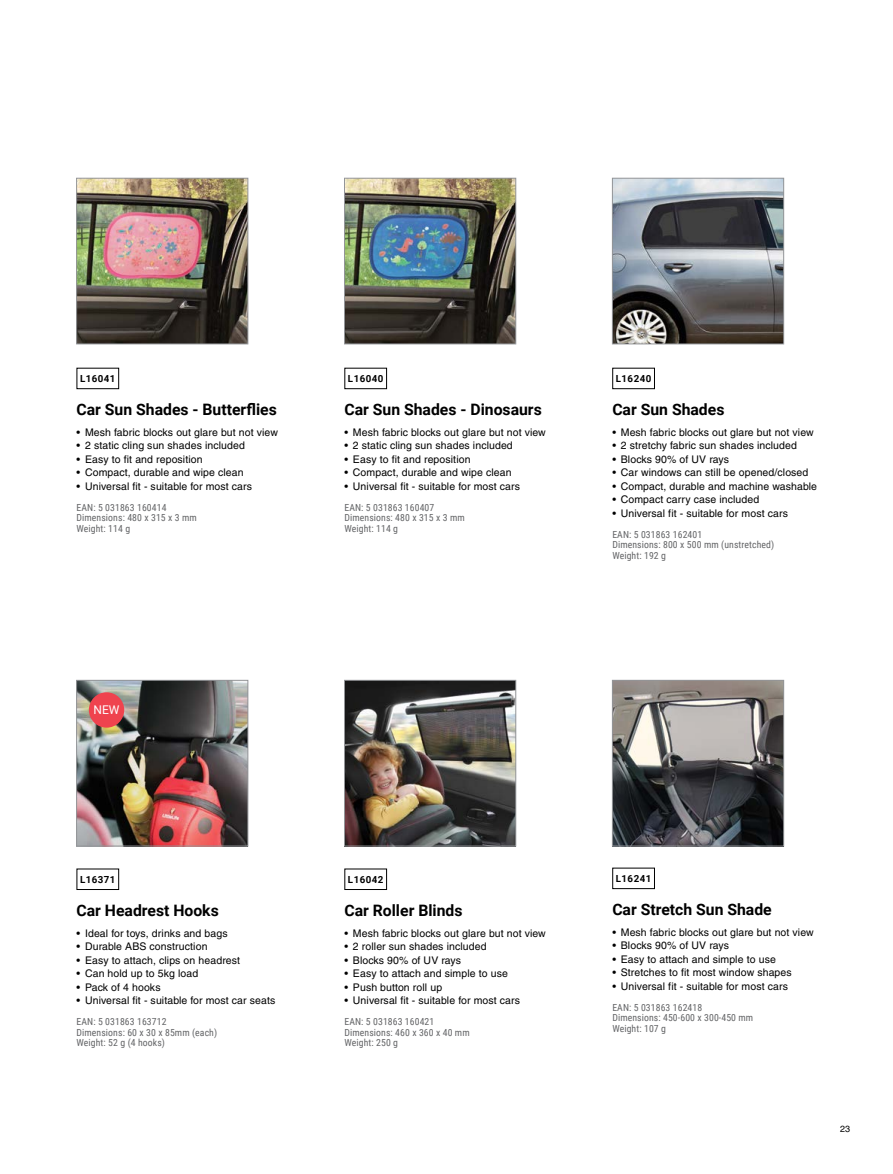
<style>
.page{position:relative;width:893px;height:1174px;background:#fff}
.page>*{position:absolute;margin:0;border:0;box-sizing:border-box;transform-origin:0 0}
.t1{font:700 15.75px "Roboto";color:#000}
.t2{font:12px "Roboto";color:#fff}
.t3{font:10.5px "Helvetica";letter-spacing:.01em;color:#000}
.t4{font:9.75px/10.5px "Roboto Condensed";letter-spacing:.01em;color:#636466}
.t5{font:700 9.75px "Roboto";letter-spacing:.045em;color:#000}
.t6{font:9px "Helvetica";color:#000}
</style>
<div class="page">
<img style="left:79px;top:180px;width:167px;height:162px">
<div style="left:77px;top:178px;width:171px;height:166px;border:1px solid #939598"></div>
<img style="left:346px;top:180px;width:168px;height:162px">
<div style="left:344px;top:178px;width:172px;height:166px;border:1px solid #939598"></div>
<img style="left:614px;top:180px;width:168px;height:162px">
<div style="left:612px;top:178px;width:172px;height:166px;border:1px solid #939598"></div>
<div style="left:344px;top:868px;width:43px;height:22px;border:1px solid #000"></div>
<div style="left:77px;top:868px;width:42px;height:22px;border:1px solid #000"></div>
<div style="left:77px;top:368px;width:42px;height:21px;border:1px solid #000"></div>
<div style="left:344px;top:368px;width:43px;height:21px;border:1px solid #000"></div>
<img style="left:346px;top:682px;width:168px;height:162px">
<div style="left:344px;top:680px;width:172px;height:166px;border:1px solid #939598"></div>
<img style="left:79px;top:682px;width:167px;height:162px">
<div style="left:77px;top:680px;width:171px;height:166px;border:1px solid #939598"></div>
<img style="left:614px;top:682px;width:168px;height:162px">
<div style="left:612px;top:680px;width:172px;height:166px;border:1px solid #939598"></div>
<div style="left:612px;top:368px;width:43px;height:21px;border:1px solid #000"></div>
<div style="left:612px;top:867px;width:43px;height:22px;border:1px solid #000"></div>
<div style="left:89px;top:692px;width:35px;height:35px;background:#ef434e;border-radius:50%"></div>
<p class="t5" style="left:80px;top:372px;width:37px">L16041</p>
<h1 class="t1" style="left:77px;top:399px;width:202px">Car Sun Shades - Butterflies</h1>
<p class="t3" style="left:77px;top:426px;width:203px">• Mesh fabric blocks out glare but not view</p>
<p class="t3" style="left:77px;top:439px;width:170px">• 2 static cling sun shades included</p>
<p class="t3" style="left:77px;top:453px;width:128px">• Easy to fit and reposition</p>
<p class="t3" style="left:77px;top:466px;width:169px">• Compact, durable and wipe clean</p>
<p class="t3" style="left:77px;top:480px;width:177px">• Universal fit - suitable for most cars</p>
<p class="t4" style="left:77px;top:501px;width:122px">EAN: 5 031863 160414<br>Dimensions: 480 x 315 x 3 mm<br>Weight: 114 g</p>
<p class="t5" style="left:348px;top:372px;width:37px">L16040</p>
<h1 class="t1" style="left:344px;top:399px;width:199px">Car Sun Shades - Dinosaurs</h1>
<p class="t3" style="left:344px;top:426px;width:203px">• Mesh fabric blocks out glare but not view</p>
<p class="t3" style="left:344px;top:439px;width:170px">• 2 static cling sun shades included</p>
<p class="t3" style="left:344px;top:453px;width:128px">• Easy to fit and reposition</p>
<p class="t3" style="left:344px;top:466px;width:169px">• Compact, durable and wipe clean</p>
<p class="t3" style="left:344px;top:480px;width:177px">• Universal fit - suitable for most cars</p>
<p class="t4" style="left:344px;top:501px;width:122px">EAN: 5 031863 160407<br>Dimensions: 480 x 315 x 3 mm<br>Weight: 114 g</p>
<p class="t2" style="left:94px;top:701px;width:27px">NEW</p>
<p class="t5" style="left:80px;top:872px;width:37px">L16371</p>
<h1 class="t1" style="left:77px;top:899px;width:144px">Car Headrest Hooks</h1>
<p class="t3" style="left:77px;top:926px;width:153px">• Ideal for toys, drinks and bags</p>
<p class="t3" style="left:77px;top:940px;width:132px">• Durable ABS construction</p>
<p class="t3" style="left:77px;top:953px;width:165px">• Easy to attach, clips on headrest</p>
<p class="t3" style="left:77px;top:967px;width:123px">• Can hold up to 5kg load</p>
<p class="t3" style="left:77px;top:980px;width:86px">• Pack of 4 hooks</p>
<p class="t3" style="left:77px;top:994px;width:200px">• Universal fit - suitable for most car seats</p>
<p class="t4" style="left:77px;top:1016px;width:142px">EAN: 5 031863 163712<br>Dimensions: 60 x 30 x 85mm (each)<br>Weight: 52 g (4 hooks)</p>
<p class="t5" style="left:348px;top:872px;width:37px">L16042</p>
<h1 class="t1" style="left:344px;top:899px;width:120px">Car Roller Blinds</h1>
<p class="t3" style="left:344px;top:926px;width:203px">• Mesh fabric blocks out glare but not view</p>
<p class="t3" style="left:344px;top:940px;width:144px">• 2 roller sun shades included</p>
<p class="t3" style="left:344px;top:953px;width:118px">• Blocks 90% of UV rays</p>
<p class="t3" style="left:344px;top:967px;width:165px">• Easy to attach and simple to use</p>
<p class="t3" style="left:344px;top:980px;width:99px">• Push button roll up</p>
<p class="t3" style="left:344px;top:994px;width:177px">• Universal fit - suitable for most cars</p>
<p class="t4" style="left:344px;top:1016px;width:127px">EAN: 5 031863 160421<br>Dimensions: 460 x 360 x 40 mm<br>Weight: 250 g</p>
<p class="t5" style="left:616px;top:372px;width:37px">L16240</p>
<h1 class="t1" style="left:612px;top:399px;width:114px">Car Sun Shades</h1>
<p class="t3" style="left:612px;top:426px;width:203px">• Mesh fabric blocks out glare but not view</p>
<p class="t3" style="left:612px;top:439px;width:186px">• 2 stretchy fabric sun shades included</p>
<p class="t3" style="left:612px;top:453px;width:118px">• Blocks 90% of UV rays</p>
<p class="t3" style="left:612px;top:466px;width:198px">• Car windows can still be opened/closed</p>
<p class="t3" style="left:612px;top:480px;width:206px">• Compact, durable and machine washable</p>
<p class="t3" style="left:612px;top:493px;width:148px">• Compact carry case included</p>
<p class="t3" style="left:612px;top:507px;width:177px">• Universal fit - suitable for most cars</p>
<p class="t4" style="left:612px;top:528px;width:163px">EAN: 5 031863 162401<br>Dimensions: 800 x 500 mm (unstretched)<br>Weight: 192 g</p>
<p class="t5" style="left:616px;top:871px;width:37px">L16241</p>
<h1 class="t1" style="left:612px;top:898px;width:161px">Car Stretch Sun Shade</h1>
<p class="t3" style="left:612px;top:925px;width:203px">• Mesh fabric blocks out glare but not view</p>
<p class="t3" style="left:612px;top:939px;width:118px">• Blocks 90% of UV rays</p>
<p class="t3" style="left:612px;top:952px;width:165px">• Easy to attach and simple to use</p>
<p class="t3" style="left:612px;top:966px;width:181px">• Stretches to fit most window shapes</p>
<p class="t3" style="left:612px;top:980px;width:177px">• Universal fit - suitable for most cars</p>
<p class="t4" style="left:612px;top:1001px;width:142px">EAN: 5 031863 162418<br>Dimensions: 450-600 x 300-450 mm<br>Weight: 107 g</p>
<p class="t6" style="left:840px;top:1123px;width:12px">23</p>
</div>
